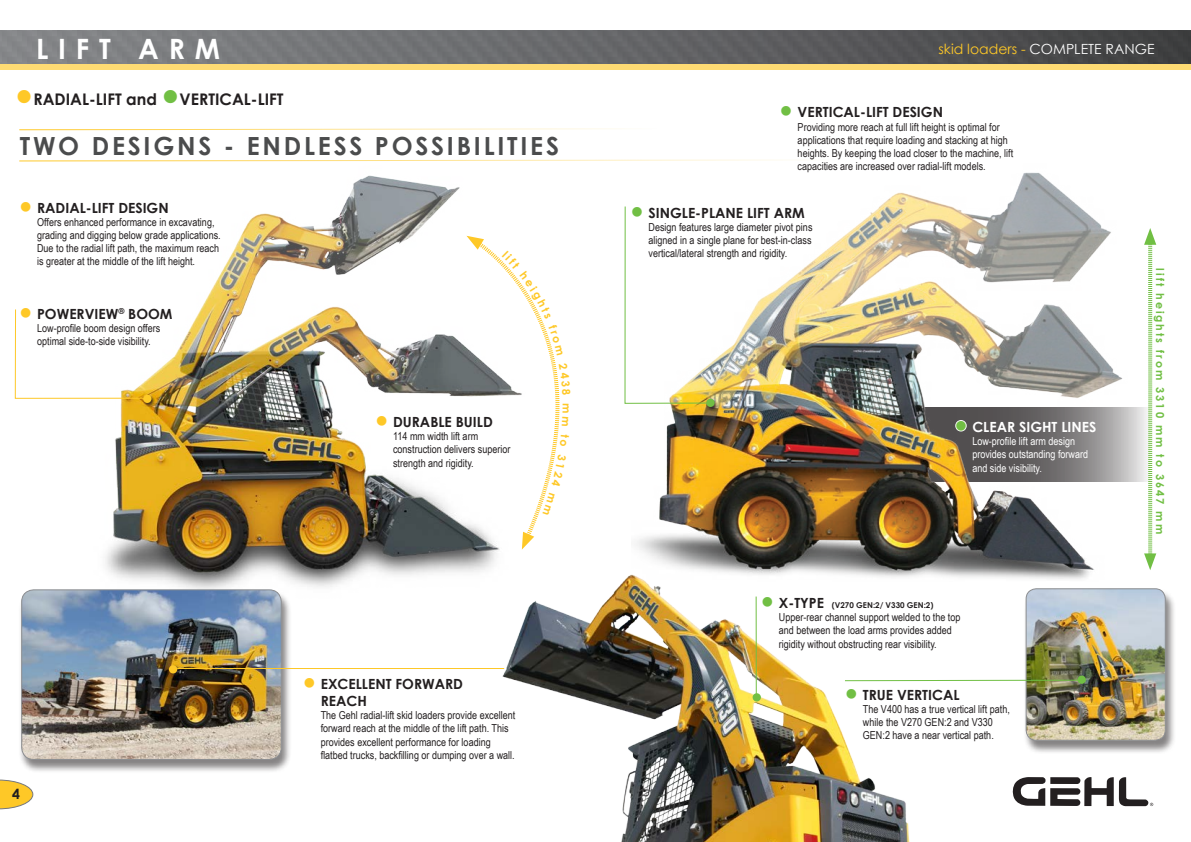
<style>
.page{position:relative;width:1191px;height:842px;background:#fff}
.page>*{position:absolute;margin:0;border:0;box-sizing:border-box;transform-origin:0 0}
.t1{font:700 28px "Century Gothic";letter-spacing:.35em;color:#fff}
.t2{font:700 25px "Century Gothic";letter-spacing:.11em;color:#4b4c4d}
.t3{font:700 16px "Century Gothic";color:#231f20}
.t4{font:700 14px/16.8px "Century Gothic";color:#231f20}
.t5{font:14px "Century Gothic";color:#fff}
.t6{font:700 14px "Century Gothic";color:#fff}
.t7{font:11px/13.2px "Arial Narrow";color:#231f20}
.t8{font:11px/13.2px "Arial Narrow";color:#fff}
.t9{font:700 11px "Century Gothic";letter-spacing:.18em;color:#71bf44}
.t10{font:700 8px "Century Gothic";color:#231f20}
.s1{color:#fec827}
.s2{font-size:30px;color:#fec827}
.s3{font-size:30px;color:#71bf44}
.s4{font-size:22px;color:#71bf44}
.s5{font-size:22px;color:#fec827}
.s6{font-size:14px}
</style>
<div class="page">
<svg style="left:1012px;top:777px;width:141px;height:29px"></svg>
<svg style="left:0;top:779px;width:33px;height:30px"></svg>
<img style="left:0;top:30px;width:1191px;height:34px">
<div style="left:0;top:64px;width:1191px;height:5px;background:#fedb73"></div>
<div style="left:923px;top:407px;width:227px;height:74px;background:linear-gradient(to bottom,#dedddd,#dedddd)"></div>
<svg style="left:19px;top:159px;width:752px;height:3px"></svg>
<svg style="left:19px;top:128px;width:598px;height:3px"></svg>
<img style="left:636px;top:172px;width:495px;height:407px">
<img style="left:59px;top:159px;width:487px;height:430px">
<svg style="left:14px;top:308px;width:134px;height:91px"></svg>
<div style="left:142px;top:394px;width:13px;height:13px;background:#231f20;opacity:.75"></div>
<div style="left:143px;top:395px;width:8px;height:8px;background:#fecb26;border-radius:50%"></div>
<div style="left:18px;top:590px;width:274px;height:183px;background:#231f20;opacity:.55"></div>
<img style="left:22px;top:590px;width:259px;height:169px">
<div style="left:21px;top:589px;width:261px;height:171px;border:1px solid #8a8c8f;border-radius:12px"></div>
<img style="left:485px;top:555px;width:456px;height:287px">
<svg style="left:954px;top:419px;width:14px;height:14px"></svg>
<hr style="left:755px;top:596px;width:1px;height:101px;background:#71bf44">
<div style="left:752px;top:693px;width:9px;height:8px;background:#71bf44;border-radius:50%"></div>
<svg style="left:624px;top:206px;width:86px;height:198px"></svg>
<div style="left:705px;top:398px;width:13px;height:13px;background:#231f20;opacity:.75"></div>
<div style="left:706px;top:399px;width:8px;height:8px;background:#71bf44;border-radius:50%"></div>
<div style="left:1022px;top:589px;width:153px;height:165px;background:#231f20;opacity:.55"></div>
<img style="left:1026px;top:589px;width:139px;height:151px">
<div style="left:1025px;top:588px;width:140px;height:153px;border:1px solid #8a8c8f;border-radius:10px"></div>
<svg style="left:844px;top:679px;width:233px;height:3px"></svg>
<div style="left:1077px;top:675px;width:8px;height:9px;background:#71bf44;border-radius:50%"></div>
<svg style="left:1144px;top:228px;width:12px;height:342px"></svg>
<div style="left:168px;top:664px;width:13px;height:13px;background:#231f20;opacity:.75"></div>
<div style="left:169px;top:665px;width:8px;height:8px;background:#fec827;border-radius:50%"></div>
<hr style="left:177px;top:668px;width:327px;height:1px;background:#fec827">
<svg style="left:466px;top:236px;width:94px;height:314px"></svg>
<p class="t1" style="left:36px;top:27px;width:185px">LIFT ARM</p>
<p class="t5" style="left:938px;top:39px;width:217px"><span class="s1">skid loaders -</span> COMPLETE RANGE</p>
<p class="t3" style="left:15px;top:88px;width:270px"><span class="s2">●</span>RADIAL-LIFT and <span class="s3">●</span>VERTICAL-LIFT</p>
<p class="t2" style="left:20px;top:127px;width:541px">TWO DESIGNS - ENDLESS POSSIBILITIES</p>
<p class="t4" style="left:779px;top:103px;width:165px"><span class="s4">●</span> VERTICAL-LIFT DESIGN</p>
<p class="t7" style="left:797px;top:120px;width:217px">Providing more reach at full lift height is optimal for applications that require loading and stacking at high heights. By keeping the load closer to the machine, lift capacities are increased over radial-lift models.</p>
<p class="t4" style="left:19px;top:199px;width:151px"><span class="s5">●</span> RADIAL-LIFT DESIGN</p>
<p class="t7" style="left:37px;top:215px;width:185px">Offers enhanced performance in excavating, grading and digging below grade applications.<br>Due to the radial lift path, the maximum reach is greater at the middle of the lift height.</p>
<p class="t4" style="left:19px;top:304px;width:155px"><span class="s5">●</span> POWERVIEW<sup>®</sup> BOOM</p>
<p class="t7" style="left:37px;top:321px;width:125px">Low-profile boom design offers optimal side-to-side visibility.</p>
<p class="t4" style="left:12px;top:785px;width:9px">4</p>
<p class="t4" style="left:375px;top:413px;width:119px"><span class="s5">●</span> DURABLE BUILD</p>
<p class="t7" style="left:393px;top:429px;width:119px">114 mm width lift arm construction delivers superior strength and rigidity.</p>
<p class="t4" style="left:321px;top:675px;width:144px;text-indent:-18px"><span class="s5">●</span> EXCELLENT FORWARD<br>REACH</p>
<p class="t7" style="left:321px;top:708px;width:196px">The Gehl radial-lift skid loaders provide excellent forward reach at the middle of the lift path. This provides excellent performance for loading flatbed trucks, backfilling or dumping over a wall.</p>
<p class="t4" style="left:630px;top:204px;width:176px"><span class="s4">●</span> SINGLE-PLANE LIFT ARM</p>
<p class="t7" style="left:648px;top:220px;width:165px;text-align:justify">Design features large diameter pivot pins aligned in a single plane for best-in-class vertical/lateral strength and rigidity.</p>
<p class="t6" style="left:954px;top:416px;width:144px"><span class="s4">●</span> CLEAR SIGHT LINES</p>
<p class="t8" style="left:972px;top:434px;width:117px">Low-profile lift arm design provides outstanding forward and side visibility.</p>
<p class="t10" style="left:761px;top:599px;width:174px"><span class="s4">●</span> <span class="s6">X-TYPE</span> (V270 GEN:2/ V330 GEN:2)</p>
<p class="t7" style="left:779px;top:610px;width:183px">Upper-rear channel support welded to the top and between the load arms provides added rigidity without obstructing rear visibility.</p>
<p class="t4" style="left:845px;top:686px;width:116px"><span class="s4">●</span> TRUE VERTICAL</p>
<p class="t7" style="left:863px;top:702px;width:148px">The V400 has a true vertical lift path, while the V270 GEN:2 and V330<br>GEN:2 have a near vertical path.</p>
<p class="t9" style="left:1168px;top:268px;width:267px;rotate:90deg">lift heights from 3310 mm to 3647 mm</p>
</div>
